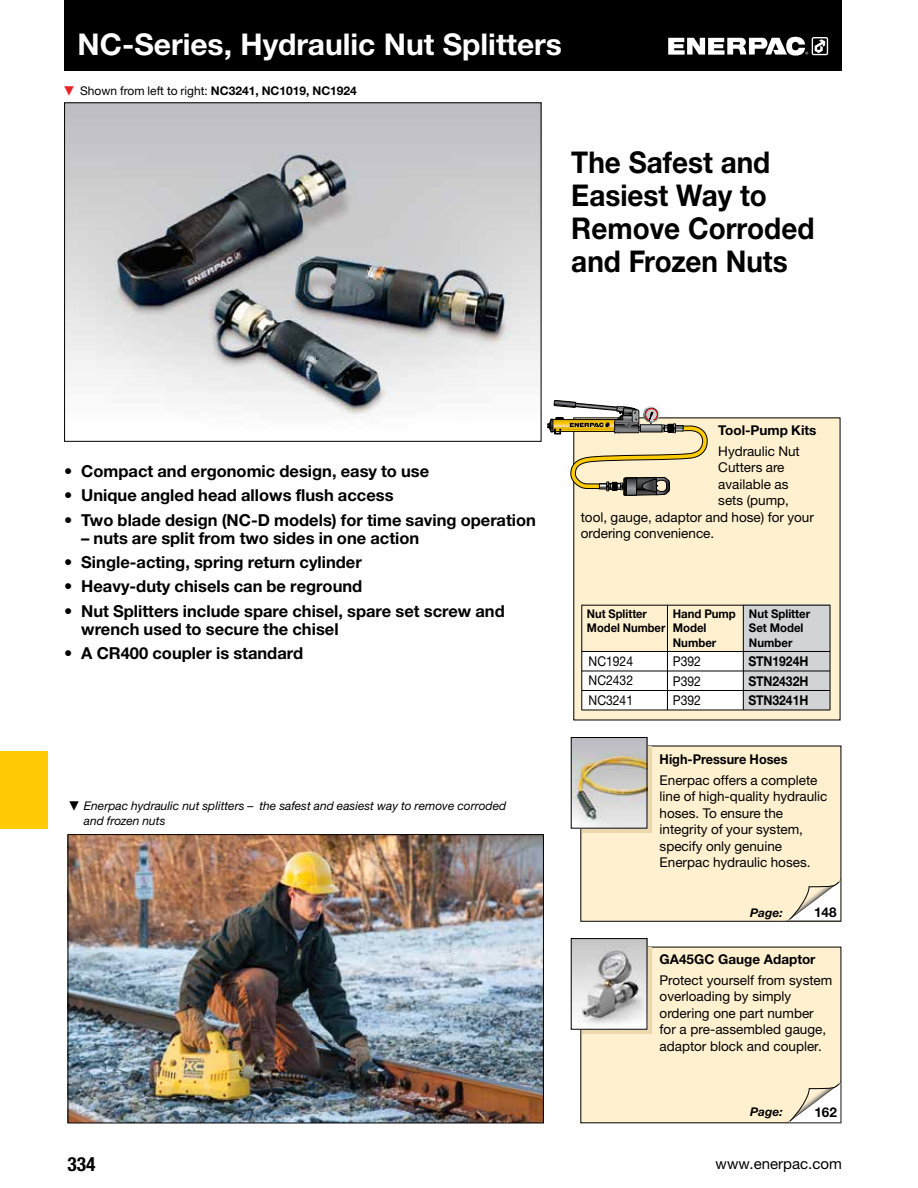
<style>
.page{position:relative;width:918px;height:1188px;background:#fff}
.page>*{position:absolute;margin:0;border:0;box-sizing:border-box;transform-origin:0 0}
.t1{font:700 30px/33px "Helvetica Neue LTW1 G";color:#000;scale:.93 1}
.t2{font:700 30px "Helvetica Neue LTW1 G";color:#fff}
.t3{font:700 condensed 19.5px "Helvetica Neue LTW1 G";color:#000}
.t4{font:700 16.5px/18px "Helvetica Neue LTW1 G";color:#000}
.t5{font:15px "Helvetica Neue LTW1 G";color:#000}
.t6{font:13.5px/16.5px "Helvetica Neue LTW1 G";color:#000}
.t7{font:700 13.5px "Helvetica Neue LTW1 G";color:#000}
.t8{font:13.5px/19.5px "Helvetica Neue LTW1 G";color:#000;text-align:justify;scale:.9 1}
.t9{font:700 13.5px/19.5px "Helvetica Neue LTW1 G";color:#000;text-align:justify;scale:.9 1}
.t10{font:700 13.5px "Helvetica Neue LTW1 G";color:#000;scale:.94 1}
.t11{font:italic 12px/14.2px "Helvetica Neue LTW1 G";color:#000}
.t12{font:700 12px/14.2px "Helvetica Neue LTW1 G";color:#000;scale:.95 1}
.t13{font:12px "Helvetica Neue LTW1 G";color:#000}
.t14{font:700 12px/14.2px "Helvetica Neue LTW1 G";color:#000;scale:.93 1}
.t15{font:italic 700 12px "Helvetica Neue LTW1 G";color:#000}
.s1{color:#ed1d24}
.s2{font-weight:700}
</style>
<div class="page">
<div style="left:0;top:751px;width:47px;height:77px;background:#ffcb05"></div>
<div style="left:574px;top:418px;width:266px;height:302px;background:#fff1d0"></div>
<img style="left:66px;top:104px;width:473px;height:311px">
<div style="left:64px;top:102px;width:477px;height:340px;border:1px solid #000"></div>
<svg style="left:548px;top:400px;width:159px;height:96px"></svg>
<div style="left:582px;top:651px;width:163px;height:59px;background:#fff"></div>
<div style="left:744px;top:605px;width:86px;height:105px;background:#d1d3d4"></div>
<hr style="left:582px;top:605px;width:1px;height:105px;background:#000">
<hr style="left:582px;top:605px;width:248px;height:1px;background:#000">
<hr style="left:582px;top:651px;width:248px;height:1px;background:#000">
<hr style="left:582px;top:671px;width:248px;height:1px;background:#000">
<hr style="left:667px;top:605px;width:1px;height:105px;background:#000">
<hr style="left:743px;top:605px;width:1px;height:105px;background:#000">
<hr style="left:830px;top:605px;width:1px;height:105px;background:#000">
<hr style="left:582px;top:690px;width:248px;height:1px;background:#000">
<hr style="left:582px;top:710px;width:248px;height:1px;background:#000">
<div style="left:580px;top:746px;width:261px;height:176px;background:#fff1d0;border:1px solid #000"></div>
<div style="left:580px;top:947px;width:261px;height:176px;background:#fff1d0"></div>
<div style="left:582px;top:746px;width:69px;height:87px;background:linear-gradient(to right,#ebd9ad,#ebd9ad)"></div>
<div style="left:582px;top:948px;width:69px;height:86px;background:linear-gradient(to right,#ebd9ad,#ebd9ad)"></div>
<img style="left:573px;top:739px;width:72px;height:88px">
<div style="left:571px;top:737px;width:76px;height:92px;border:1px solid #000"></div>
<img style="left:573px;top:940px;width:72px;height:88px">
<div style="left:571px;top:938px;width:76px;height:92px;border:1px solid #000"></div>
<img style="left:70px;top:836px;width:472px;height:285px">
<div style="left:68px;top:834px;width:476px;height:289px;border:1px solid #000"></div>
<svg style="left:785px;top:877px;width:55px;height:45px"></svg>
<svg style="left:785px;top:1079px;width:56px;height:44px"></svg>
<div style="left:64px;top:0;width:778px;height:71px;background:#000"></div>
<svg style="left:668px;top:37px;width:160px;height:19px"></svg>
<h1 class="t2" style="left:78px;top:26px;width:486px">NC-Series, Hydraulic Nut Splitters</h1>
<p class="t13" style="left:63px;top:83px;width:295px"><span class="s1">▼</span> Shown from left to right: <span class="s2">NC3241, NC1019, NC1924</span></p>
<h1 class="t1" style="left:571px;top:145px;width:263px">The Safest and<br>Easiest Way to<br>Remove Corroded and Frozen Nuts</h1>
<p class="t4" style="left:64px;top:462px;width:367px">• Compact and ergonomic design, easy to use</p>
<p class="t4" style="left:64px;top:486px;width:331px">• Unique angled head allows flush access</p>
<p class="t4" style="left:64px;top:511px;width:473px">• Two blade design (NC-D models) for time saving operation</p>
<p class="t4" style="left:81px;top:529px;width:340px">– nuts are split from two sides in one action</p>
<p class="t4" style="left:64px;top:553px;width:299px">• Single-acting, spring return cylinder</p>
<p class="t4" style="left:64px;top:577px;width:300px">• Heavy-duty chisels can be reground</p>
<p class="t4" style="left:81px;top:602px;width:425px;text-indent:-17px">• Nut Splitters include spare chisel, spare set screw and wrench used to secure the chisel</p>
<p class="t4" style="left:64px;top:644px;width:241px">• A CR400 coupler is standard</p>
<p class="t11" style="left:84px;top:799px;width:424px;text-indent:-16px">▼ Enerpac hydraulic nut splitters – the safest and easiest way to remove corroded and frozen nuts</p>
<p class="t7" style="left:718px;top:422px;width:100px">Tool-Pump Kits</p>
<p class="t6" style="left:718px;top:443px;width:83px">Hydraulic Nut</p>
<p class="t6" style="left:718px;top:459px;width:68px">Cutters are</p>
<p class="t6" style="left:718px;top:476px;width:72px">available as</p>
<p class="t6" style="left:718px;top:492px;width:72px">sets (pump,</p>
<p class="t6" style="left:581px;top:509px;width:234px">tool, gauge, adaptor and hose) for your</p>
<p class="t6" style="left:581px;top:525px;width:135px">ordering convenience.</p>
<p class="t14" style="left:587px;top:607px;width:86px">Nut Splitter<br>Model Number</p>
<p class="t12" style="left:749px;top:607px;width:66px">Nut Splitter<br>Set Model<br>Number</p>
<p class="t12" style="left:673px;top:607px;width:68px">Hand Pump<br>Model<br>Number</p>
<p class="t8" style="left:589px;top:651px;width:51px">NC1924<br>NC2432<br>NC3241</p>
<p class="t8" style="left:673px;top:652px;width:33px">P392<br>P392<br>P392</p>
<p class="t9" style="left:748px;top:651px;width:68px">STN1924H STN2432H STN3241H</p>
<p class="t10" style="left:660px;top:751px;width:138px">High-Pressure Hoses</p>
<p class="t6" style="left:660px;top:771px;width:169px">Enerpac offers a complete line of high-quality hydraulic hoses. To ensure the integrity of your system, specify only genuine<br>Enerpac hydraulic hoses.</p>
<p class="t15" style="left:750px;top:905px;width:34px">Page:</p>
<p class="t7" style="left:814px;top:904px;width:24px">148</p>
<p class="t7" style="left:660px;top:951px;width:157px">GA45GC Gauge Adaptor</p>
<p class="t6" style="left:660px;top:972px;width:174px">Protect yourself from system overloading by simply ordering one part number for a pre-assembled gauge, adaptor block and coupler.</p>
<p class="t15" style="left:750px;top:1104px;width:34px">Page:</p>
<p class="t7" style="left:814px;top:1104px;width:24px">162</p>
<h2 class="t3" style="left:68px;top:1153px;width:30px">334</h2>
<p class="t5" style="left:716px;top:1154px;width:128px">www.enerpac.com</p>
</div>
